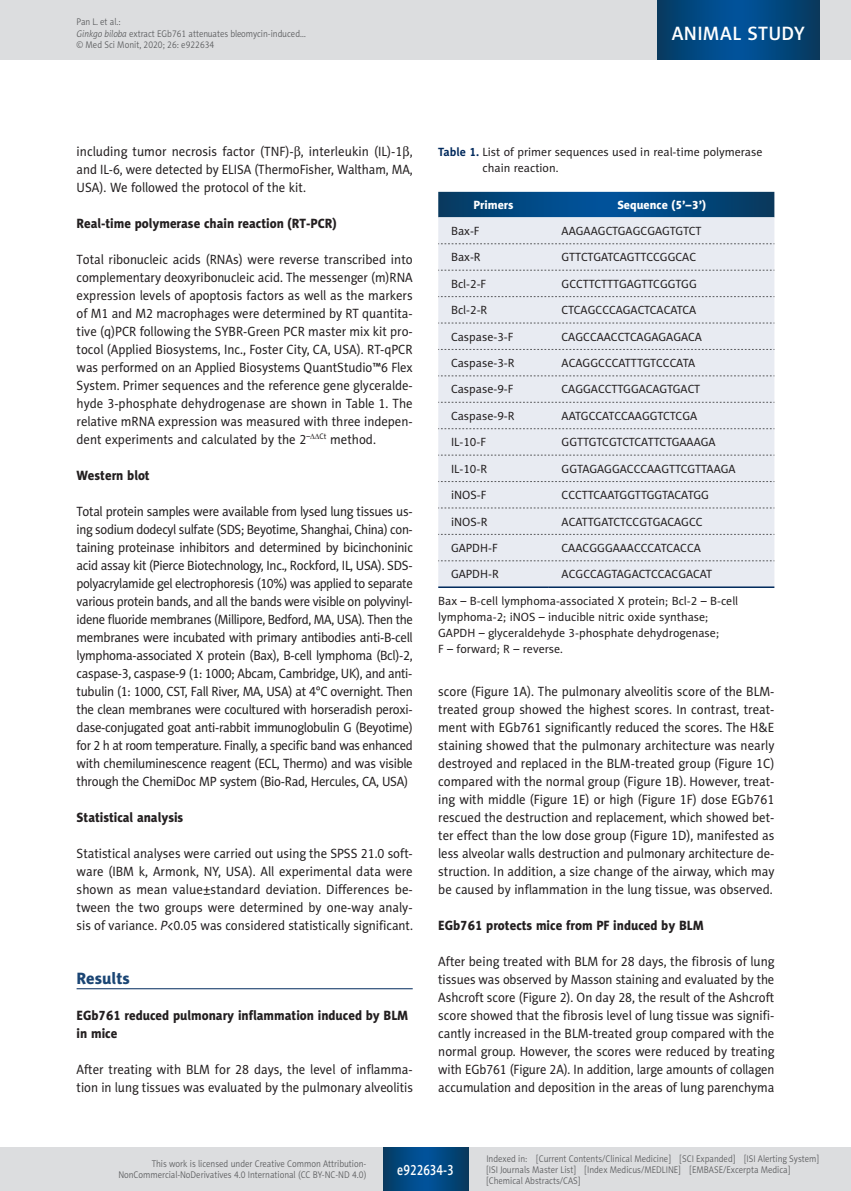
<style>
.page{position:relative;width:851px;height:1191px;background:#fff}
.page>*{position:absolute;margin:0;border:0;box-sizing:border-box;transform-origin:0 0}
.t1{font:19.5px "Naomi Sans EFN Medium";letter-spacing:.015em;color:#fff}
.MSM_Headline_1{font:16.5px "Naomi Sans EFN Heavy";color:#1a4574}
.MSM_e-PAGINA{font:15px "Naomi Sans EFN Medium";color:#fff;scale:.8 1}
.MSM_Body{font:13.5px/18px "Naomi Sans EFN";color:#231f20;text-align:justify;scale:.95 1}
.MSM_Headline_2{font:13.5px/18px "Naomi Sans EFN Heavy";color:#231f20;scale:.95 1}
.MSM_Body-2{font:13.5px/18px "Naomi Sans EFN";color:#231f20;text-align:justify;scale:.96 1}
.MSM_Tabela_zawartosc{font:12px "Naomi Sans EFN";color:#231f20}
.MSM_Table_podpis_dol{font:12px/15.8px "Naomi Sans EFN";color:#231f20}
.MSM_Tabela_tytul{font:12px/15.8px "Naomi Sans EFN";color:#231f20}
.MSM_Tabela_zawartosc-2{font:12px "Naomi Sans EFN";letter-spacing:-.025em;color:#231f20}
.MSM_Tabela_Head{font:12px "Naomi Sans EFN Heavy";color:#fff}
.MSM_pagina_zywa{font:9.75px/11.2px "Naomi Sans EFN Light";color:#57585a;scale:.9 1}
.MSM_pagina_sygnatura{font:9.75px "Naomi Sans EFN Light";color:#57585a;scale:.9 1}
.s1{font-style:italic}
.s2{font-family:"Standard Sym L"}
.s3{font-weight:700;color:#00295c}
</style>
<div class="page">
<hr style="left:77px;top:988px;width:335px;height:1px;background:#00295c">
<svg style="left:438px;top:192px;width:336px;height:25px;background:#02477f"></svg>
<div style="left:438px;top:217px;width:336px;height:369px;background:#e8ebf2"></div>
<svg style="left:438px;top:243px;width:336px;height:1px"></svg>
<svg style="left:438px;top:270px;width:336px;height:1px"></svg>
<svg style="left:438px;top:296px;width:336px;height:1px"></svg>
<svg style="left:438px;top:323px;width:336px;height:1px"></svg>
<svg style="left:438px;top:349px;width:336px;height:1px"></svg>
<svg style="left:438px;top:375px;width:336px;height:1px"></svg>
<svg style="left:438px;top:402px;width:336px;height:1px"></svg>
<svg style="left:438px;top:428px;width:336px;height:1px"></svg>
<svg style="left:438px;top:455px;width:336px;height:1px"></svg>
<svg style="left:438px;top:481px;width:336px;height:1px"></svg>
<svg style="left:438px;top:508px;width:336px;height:1px"></svg>
<svg style="left:438px;top:534px;width:336px;height:1px"></svg>
<svg style="left:438px;top:560px;width:336px;height:1px"></svg>
<hr style="left:438px;top:586px;width:111px;height:2px;background:#00295c">
<hr style="left:549px;top:586px;width:225px;height:2px;background:#00295c">
<div style="left:0;top:1148px;width:850px;height:43px;background:#dcdddf"></div>
<svg style="left:383px;top:1147px;width:85px;height:43px;background:#02477e"></svg>
<div style="left:0;top:0;width:850px;height:60px;background:#dcdddf"></div>
<svg style="left:657px;top:0;width:162px;height:60px;background:#02477e"></svg>
<p class="MSM_pagina_zywa" style="left:77px;top:16px;width:256px">Pan L. et al.:<br><span class="s1">Ginkgo biloba</span> extract EGb761 attenuates bleomycin-induced…</p>
<p class="MSM_pagina_sygnatura" style="left:77px;top:39px;width:154px">© Med Sci Monit, 2020; 26: e922634</p>
<h1 class="t1" style="left:671px;top:22px;width:134px">ANIMAL STUDY</h1>
<p class="MSM_Body-2" style="left:77px;top:142px;width:352px">including tumor necrosis factor (TNF)-<span class="s2">b</span>, interleukin (IL)-1<span class="s2">b</span>, and IL-6, were detected by ELISA (ThermoFisher, Waltham, MA, USA). We followed the protocol of the kit.</p>
<p class="MSM_Headline_2" style="left:77px;top:214px;width:275px">Real-time polymerase chain reaction (RT-PCR)</p>
<p class="MSM_Body" style="left:77px;top:250px;width:355px">Total ribonucleic acids (RNAs) were reverse transcribed into complementary deoxyribonucleic acid. The messenger (m)RNA expression levels of apoptosis factors as well as the markers of M1 and M2 macrophages were determined by RT quantita&shy;tive (q)PCR following the SYBR-Green PCR master mix kit pro&shy;tocol (Applied Biosystems, Inc., Foster City, CA, USA). RT-qPCR was performed on an Applied Biosystems QuantStudio™6 Flex System. Primer sequences and the reference gene glyceralde&shy;hyde 3-phosphate dehydrogenase are shown in Table 1. The relative mRNA expression was measured with three indepen&shy;dent experiments and calculated by the 2<sup>–</sup>∆∆<sup>Ct</sup> method.</p>
<p class="MSM_Headline_2" style="left:77px;top:466px;width:78px">Western blot</p>
<p class="MSM_Body" style="left:77px;top:502px;width:355px">Total protein samples were available from lysed lung tissues us&shy;ing sodium dodecyl sulfate (SDS; Beyotime, Shanghai, China) con&shy;taining proteinase inhibitors and determined by bicinchoninic acid assay kit (Pierce Biotechnology, Inc., Rockford, IL, USA). SDS&shy;polyacrylamide gel electrophoresis (10%) was applied to separate various protein bands, and all the bands were visible on polyvinyl&shy;idene fluoride membranes (Millipore, Bedford, MA, USA). Then the membranes were incubated with primary antibodies anti-B-cell lymphoma-associated X protein (Bax), B-cell lymphoma (Bcl)-2, caspase-3, caspase-9 (1: 1000; Abcam, Cambridge, UK), and anti&shy;tubulin (1: 1000, CST, Fall River, MA, USA) at 4°C overnight. Then the clean membranes were cocultured with horseradish peroxi&shy;dase-conjugated goat anti-rabbit immunoglobulin G (Beyotime) for 2 h at room temperature. Finally, a specific band was enhanced with chemiluminescence reagent (ECL, Thermo) and was visible through the ChemiDoc MP system (Bio-Rad, Hercules, CA, USA)</p>
<p class="MSM_Headline_2" style="left:77px;top:808px;width:114px">Statistical analysis</p>
<p class="MSM_Body" style="left:77px;top:844px;width:355px">Statistical analyses were carried out using the SPSS 21.0 soft&shy;ware (IBM k, Armonk, NY, USA). All experimental data were shown as mean value±standard deviation. Differences be&shy;tween the two groups were determined by one-way analy&shy;sis of variance. <span class="s1">P</span>&lt;0.05 was considered statistically significant.</p>
<p class="MSM_Headline_1" style="left:77px;top:968px;width:55px">Results</p>
<p class="MSM_Headline_2" style="left:77px;top:1006px;width:350px">EGb761 reduced pulmonary inflammation induced by BLM in mice</p>
<p class="MSM_Body" style="left:77px;top:1060px;width:355px">After treating with BLM for 28 days, the level of inflamma&shy;tion in lung tissues was evaluated by the pulmonary alveolitis</p>
<p class="MSM_Tabela_tytul" style="left:482px;top:144px;width:281px;text-indent:-44px"><span class="s3">Table 1.</span> List of primer sequences used in real-time polymerase chain reaction.</p>
<p class="MSM_Tabela_Head" style="left:473px;top:198px;width:41px">Primers</p>
<p class="MSM_Tabela_Head" style="left:617px;top:198px;width:90px">Sequence (5’–3’)</p>
<p class="MSM_Tabela_zawartosc" style="left:451px;top:224px;width:30px">Bax-F</p>
<p class="MSM_Tabela_zawartosc" style="left:561px;top:224px;width:141px">AAGAAGCTGAGCGAGTGTCT</p>
<p class="MSM_Tabela_zawartosc" style="left:451px;top:250px;width:31px">Bax-R</p>
<p class="MSM_Tabela_zawartosc" style="left:561px;top:250px;width:136px">GTTCTGATCAGTTCCGGCAC</p>
<p class="MSM_Tabela_zawartosc" style="left:451px;top:277px;width:37px">Bcl-2-F</p>
<p class="MSM_Tabela_zawartosc" style="left:561px;top:277px;width:137px">GCCTTCTTTGAGTTCGGTGG</p>
<p class="MSM_Tabela_zawartosc" style="left:451px;top:303px;width:38px">Bcl-2-R</p>
<p class="MSM_Tabela_zawartosc" style="left:561px;top:303px;width:136px">CTCAGCCCAGACTCACATCA</p>
<p class="MSM_Tabela_zawartosc" style="left:451px;top:330px;width:64px">Caspase-3-F</p>
<p class="MSM_Tabela_zawartosc" style="left:561px;top:330px;width:142px">CAGCCAACCTCAGAGAGACA</p>
<p class="MSM_Tabela_zawartosc" style="left:451px;top:356px;width:65px">Caspase-3-R</p>
<p class="MSM_Tabela_zawartosc" style="left:561px;top:356px;width:135px">ACAGGCCCATTTGTCCCATA</p>
<p class="MSM_Tabela_zawartosc" style="left:451px;top:382px;width:64px">Caspase-9-F</p>
<p class="MSM_Tabela_zawartosc" style="left:561px;top:382px;width:140px">CAGGACCTTGGACAGTGACT</p>
<p class="MSM_Tabela_zawartosc" style="left:451px;top:409px;width:65px">Caspase-9-R</p>
<p class="MSM_Tabela_zawartosc" style="left:561px;top:409px;width:137px">AATGCCATCCAAGGTCTCGA</p>
<p class="MSM_Tabela_zawartosc" style="left:451px;top:435px;width:36px">IL-10-F</p>
<p class="MSM_Tabela_zawartosc-2" style="left:561px;top:435px;width:155px">GGTTGTCGTCTCATTCTGAAAGA</p>
<p class="MSM_Tabela_zawartosc" style="left:451px;top:462px;width:38px">IL-10-R</p>
<p class="MSM_Tabela_zawartosc" style="left:561px;top:462px;width:175px">GGTAGAGGACCCAAGTTCGTTAAGA</p>
<p class="MSM_Tabela_zawartosc" style="left:451px;top:488px;width:37px">iNOS-F</p>
<p class="MSM_Tabela_zawartosc" style="left:561px;top:488px;width:149px">CCCTTCAATGGTTGGTACATGG</p>
<p class="MSM_Tabela_zawartosc" style="left:451px;top:514px;width:38px">iNOS-R</p>
<p class="MSM_Tabela_zawartosc" style="left:561px;top:514px;width:142px">ACATTGATCTCCGTGACAGCC</p>
<p class="MSM_Tabela_zawartosc" style="left:451px;top:541px;width:48px">GAPDH-F</p>
<p class="MSM_Tabela_zawartosc" style="left:561px;top:541px;width:141px">CAACGGGAAACCCATCACCA</p>
<p class="MSM_Tabela_zawartosc" style="left:451px;top:567px;width:49px">GAPDH-R</p>
<p class="MSM_Tabela_zawartosc" style="left:561px;top:567px;width:152px">ACGCCAGTAGACTCCACGACAT</p>
<p class="MSM_Table_podpis_dol" style="left:438px;top:593px;width:301px">Bax – B-cell lymphoma-associated X protein; Bcl-2 – B-cell lymphoma-2; iNOS – inducible nitric oxide synthase; GAPDH – glyceraldehyde 3-phosphate dehydrogenase;<br>F – forward; R – reverse.</p>
<p class="MSM_Body" style="left:438px;top:682px;width:355px">score (Figure 1A). The pulmonary alveolitis score of the BLM&shy;treated group showed the highest scores. In contrast, treat&shy;ment with EGb761 significantly reduced the scores. The H&amp;E staining showed that the pulmonary architecture was nearly destroyed and replaced in the BLM-treated group (Figure 1C) compared with the normal group (Figure 1B). However, treat&shy;ing with middle (Figure 1E) or high (Figure 1F) dose EGb761 rescued the destruction and replacement, which showed bet&shy;ter effect than the low dose group (Figure 1D), manifested as less alveolar walls destruction and pulmonary architecture de&shy;struction. In addition, a size change of the airway, which may be caused by inflammation in the lung tissue, was observed.</p>
<p class="MSM_Headline_2" style="left:438px;top:916px;width:281px">EGb761 protects mice from PF induced by BLM</p>
<p class="MSM_Body" style="left:438px;top:952px;width:355px">After being treated with BLM for 28 days, the fibrosis of lung tissues was observed by Masson staining and evaluated by the Ashcroft score (Figure 2). On day 28, the result of the Ashcroft score showed that the fibrosis level of lung tissue was signifi&shy;cantly increased in the BLM-treated group compared with the normal group. However, the scores were reduced by treating with EGb761 (Figure 2A). In addition, large amounts of collagen accumulation and deposition in the areas of lung parenchyma</p>
<p class="MSM_pagina_zywa" style="left:118px;top:1158px;width:277px;text-align:right">This work is licensed under Creative Common Attribution-<br>NonCommercial-NoDerivatives 4.0 International (CC BY-NC-ND 4.0)</p>
<p class="MSM_e-PAGINA" style="left:397px;top:1160px;width:72px">e922634-3</p>
<p class="MSM_pagina_zywa" style="left:486px;top:1152px;width:371px">Indexed in: [Current Contents/Clinical Medicine] [SCI Expanded] [ISI Alerting System] [ISI Journals Master List] [Index Medicus/MEDLINE] [EMBASE/Excerpta Medica] [Chemical Abstracts/CAS]</p>
</div>
